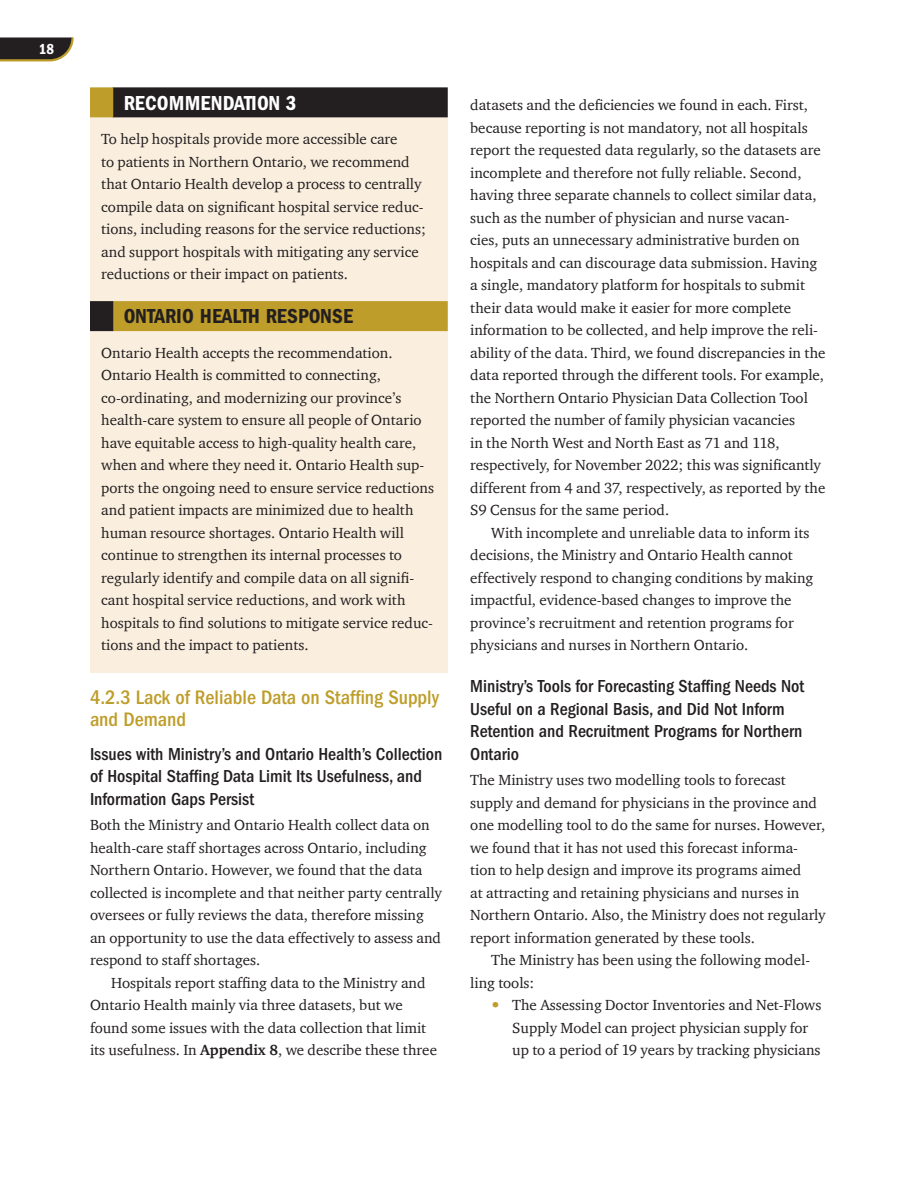
<style>
.page{position:relative;width:918px;height:1188px;background:#fff}
.page>*{position:absolute;margin:0;border:0;box-sizing:border-box;transform-origin:0 0}
.Response_head{font:21px "Franklin Gothic LT Pro Cn Dm";letter-spacing:-.01em;color:#231f20}
.Recommend_head{font:21px "Franklin Gothic LT Pro Cn Dm";letter-spacing:.01em;color:#fff}
.Head_4{font:500 condensed 20.25px/22.5px "Franklin Gothic LT Pro";color:#be9d2a}
.Head_5{font:500 condensed 18px/22.5px "Franklin Gothic LT Pro";color:#231f20}
.Head_5_stacked{font:500 condensed 18px/22.5px "Franklin Gothic LT Pro";color:#231f20}
.Body_text{font:15px/22.5px "Charter ITC";color:#231f20}
.Recommend_Response_f{font:15px/22.5px "Charter ITC";color:#231f20}
.Body_first{font:15px/22.5px "Charter ITC";color:#231f20}
.Bullet_point{font:15px/22.5px "Charter ITC";color:#231f20}
.t1{font:15px "Franklin Gothic LT Pro Cn Dm";color:#fff}
.s1{font-weight:700}
.s2{font-size:19.5px;color:#be9d2a}
</style>
<div class="page">
<svg style="left:0;top:38px;width:74px;height:24px;background:#484136"></svg>
<div style="left:90px;top:88px;width:358px;height:47px;background:linear-gradient(to right,#faefdf,#faefdf)"></div>
<div style="left:112px;top:87px;width:336px;height:30px;background:#231f20"></div>
<div style="left:90px;top:87px;width:23px;height:30px;background:#be9d2a"></div>
<div style="left:90px;top:122px;width:358px;height:180px;background:#faefdf"></div>
<svg style="left:90px;top:331px;width:358px;height:5px;background:#f8ecda"></svg>
<div style="left:112px;top:301px;width:336px;height:30px;background:#be9d2a"></div>
<div style="left:90px;top:301px;width:23px;height:30px;background:#231f20"></div>
<div style="left:90px;top:336px;width:358px;height:337px;background:#faefdf"></div>
<p class="t1" style="left:39px;top:40px;width:17px">18</p>
<h2 class="Recommend_head" style="left:124px;top:91px;width:174px">RECOMMENDATION 3</h2>
<p class="Recommend_Response_f" style="left:101px;top:127px;width:326px">To help hospitals provide more accessible care<br>to patients in Northern Ontario, we recommend that Ontario Health develop a process to centrally compile data on significant hospital service reduc&shy;tions, including reasons for the service reductions; and support hospitals with mitigating any service reductions or their impact on patients.</p>
<h2 class="Response_head" style="left:124px;top:304px;width:231px">ONTARIO HEALTH RESPONSE</h2>
<p class="Recommend_Response_f" style="left:101px;top:341px;width:334px">Ontario Health accepts the recommendation.<br>Ontario Health is committed to connecting, co-ordinating, and modernizing our province’s health-care system to ensure all people of Ontario have equitable access to high-quality health care, when and where they need it. Ontario Health sup&shy;ports the ongoing need to ensure service reductions and patient impacts are minimized due to health human resource shortages. Ontario Health will continue to strengthen its internal processes to regularly identify and compile data on all signifi&shy;cant hospital service reductions, and work with hospitals to find solutions to mitigate service reduc&shy;tions and the impact to patients.</p>
<h4 class="Head_4" style="left:90px;top:686px;width:351px">4.2.3 Lack of Reliable Data on Staffing Supply and Demand</h4>
<h5 class="Head_5_stacked" style="left:90px;top:743px;width:354px">Issues with Ministry’s and Ontario Health’s Collection of Hospital Staffing Data Limit Its Usefulness, and<br>Information Gaps Persist</h5>
<p class="Body_first" style="left:90px;top:814px;width:354px">Both the Ministry and Ontario Health collect data on health-care staff shortages across Ontario, including Northern Ontario. However, we found that the data collected is incomplete and that neither party centrally oversees or fully reviews the data, therefore missing an opportunity to use the data effectively to assess and respond to staff shortages.</p>
<p class="Body_text" style="left:90px;top:971px;width:349px;text-indent:21px">Hospitals report staffing data to the Ministry and Ontario Health mainly via three datasets, but we found some issues with the data collection that limit its usefulness. In <span class="s1">Appendix 8</span>, we describe these three</p>
<p class="Body_text" style="left:470px;top:94px;width:357px">datasets and the deficiencies we found in each. First, because reporting is not mandatory, not all hospitals report the requested data regularly, so the datasets are incomplete and therefore not fully reliable. Second, having three separate channels to collect similar data, such as the number of physician and nurse vacan-<br>cies, puts an unnecessary administrative burden on hospitals and can discourage data submission. Having a single, mandatory platform for hospitals to submit their data would make it easier for more complete information to be collected, and help improve the reli&shy;ability of the data. Third, we found discrepancies in the data reported through the different tools. For example, the Northern Ontario Physician Data Collection Tool reported the number of family physician vacancies<br>in the North West and North East as 71 and 118, respectively, for November 2022; this was significantly different from 4 and 37, respectively, as reported by the S9 Census for the same period.</p>
<p class="Body_text" style="left:470px;top:521px;width:345px;text-indent:21px">With incomplete and unreliable data to inform its decisions, the Ministry and Ontario Health cannot effectively respond to changing conditions by making impactful, evidence-based changes to improve the province’s recruitment and retention programs for physicians and nurses in Northern Ontario.</p>
<h5 class="Head_5" style="left:470px;top:675px;width:336px">Ministry’s Tools for Forecasting Staffing Needs Not Useful on a Regional Basis, and Did Not Inform Retention and Recruitment Programs for Northern Ontario</h5>
<p class="Body_first" style="left:470px;top:769px;width:357px">The Ministry uses two modelling tools to forecast supply and demand for physicians in the province and one modelling tool to do the same for nurses. However, we found that it has not used this forecast informa&shy;tion to help design and improve its programs aimed<br>at attracting and retaining physicians and nurses in Northern Ontario. Also, the Ministry does not regularly report information generated by these tools.</p>
<p class="Body_text" style="left:470px;top:949px;width:341px;text-indent:21px">The Ministry has been using the following model&shy;ling tools:</p>
<p class="Bullet_point" style="left:512px;top:994px;width:311px;text-indent:-22px"><span class="s2">•</span> The Assessing Doctor Inventories and Net-Flows<br>Supply Model can project physician supply for up to a period of 19 years by tracking physicians</p>
</div>
